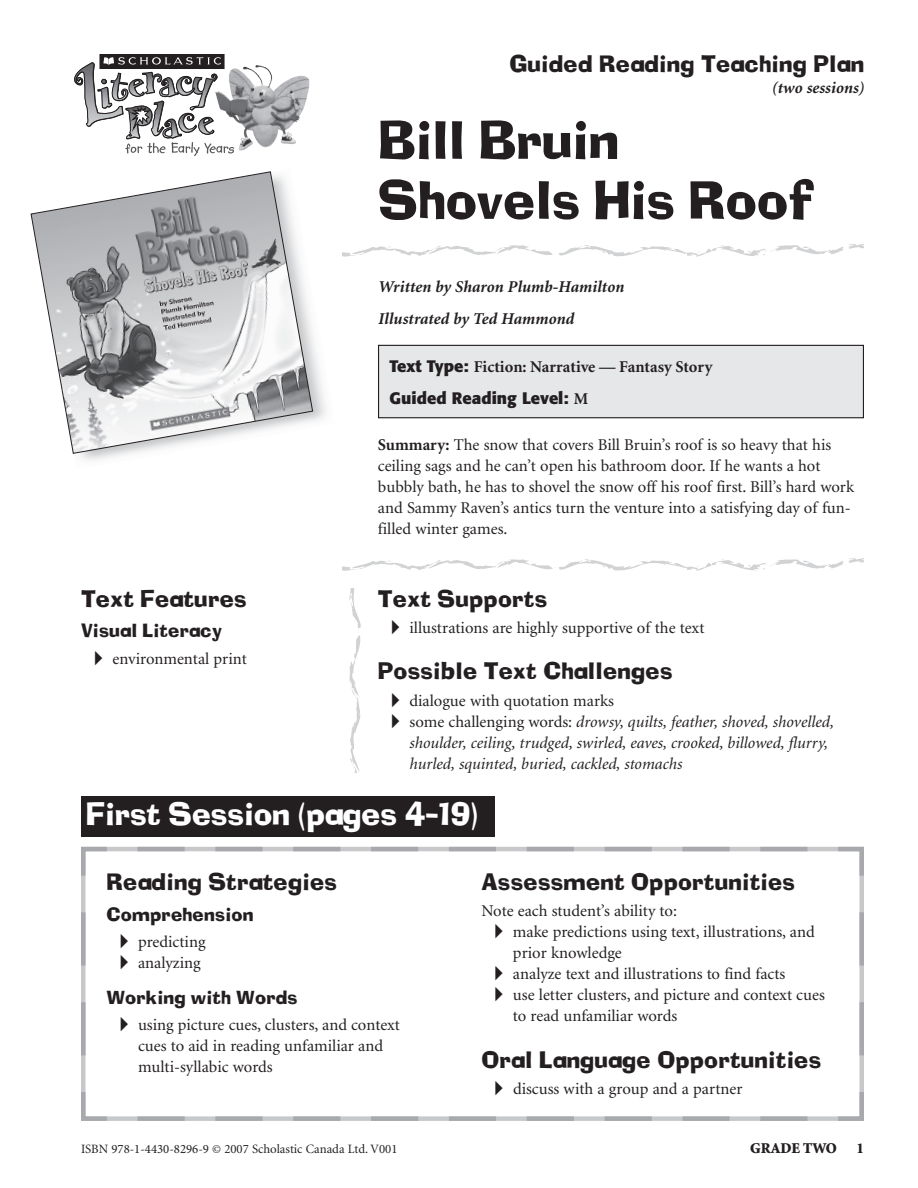
<style>
.page{position:relative;width:918px;height:1188px;background:#fff}
.page>*{position:absolute;margin:0;border:0;box-sizing:border-box;transform-origin:0 0}
.t1{font:51px/60px "Neo Ad Lib";color:#231f20}
.t2{font:30px "Neo Ad Lib";color:#fff}
.t3{font:22.5px "Neo Ad Lib";letter-spacing:.015em;color:#231f20}
.t4{font:18px "Neo Ad Lib";letter-spacing:.015em;color:#231f20}
.t5{font:16.5px/21px "Minion";color:#231f20}
.t6{font:italic 16.5px/21px "Minion";color:#231f20}
.t7{font:italic 700 16.5px/31.5px "Minion";color:#231f20}
.t8{font:700 16.5px "Minion";color:#231f20}
.t9{font:700 16.5px "Formata";color:#231f20}
.t10{font:900 15px "Minion";color:#231f20}
.t11{font:12.75px "Minion";color:#231f20}
.s1{font-family:"European Pi Three"}
.s2{font-family:"Formata"}
.s3{font-family:"Minion"}
.s4{font-weight:700}
.s5{font-family:"European Pi Three";font-style:normal}
.s6{font-style:normal}
.s7{font-family:"Minion Pro"}
</style>
<div class="page">
<img style="left:234px;top:65px;width:37px;height:76px">
<svg style="left:74px;top:54px;width:160px;height:102px"></svg>
<div style="left:379px;top:345px;width:484px;height:73px;background:#e6e7e9"></div>
<div style="left:378px;top:345px;width:486px;height:73px;border:1px solid #231f20"></div>
<svg style="left:81px;top:912px;width:5px;height:162px"></svg>
<svg style="left:138px;top:1116px;width:685px;height:5px;background:#b8b9bc"></svg>
<svg style="left:860px;top:894px;width:4px;height:161px"></svg>
<svg style="left:122px;top:847px;width:685px;height:4px;background:#b3b4b8"></svg>
<svg style="left:81px;top:1088px;width:30px;height:33px"></svg>
<svg style="left:834px;top:1088px;width:30px;height:33px"></svg>
<svg style="left:834px;top:846px;width:30px;height:34px"></svg>
<svg style="left:81px;top:846px;width:30px;height:34px"></svg>
<svg style="left:342px;top:244px;width:522px;height:13px"></svg>
<svg style="left:342px;top:558px;width:522px;height:13px"></svg>
<div style="left:81px;top:796px;width:414px;height:40px;background:#231f20"></div>
<svg style="left:349px;top:589px;width:12px;height:183px"></svg>
<svg style="left:30px;top:171px;width:283px;height:283px"></svg>
<h3 class="t3" style="left:510px;top:56px;width:356px">Guided Reading Teaching Plan</h3>
<p class="t7" style="left:771px;top:74px;width:94px">(two sessions)</p>
<h1 class="t1" style="left:378px;top:116px;width:437px">Bill Bruin<br>Shovels His Roof</h1>
<h3 class="t3" style="left:81px;top:590px;width:167px">Text Features</h3>
<p class="t4" style="left:81px;top:624px;width:142px">Visual Literacy</p>
<p class="t5" style="left:94px;top:649px;width:154px"><span class="s1">-</span> environmental print</p>
<p class="t7" style="left:378px;top:273px;width:247px">Written by Sharon Plumb-Hamilton<br>Illustrated by Ted Hammond</p>
<p class="t8" style="left:390px;top:361px;width:324px"><span class="s2">Text Type:</span> Fiction: Narrative — Fantasy Story</p>
<p class="t9" style="left:390px;top:391px;width:200px">Guided Reading Level: <span class="s3">M</span></p>
<p class="t5" style="left:378px;top:435px;width:478px"><span class="s4">Summary:</span> The snow that covers Bill Bruin’s roof is so heavy that his ceiling sags and he can’t open his bathroom door. If he wants a hot bubbly bath, he has to shovel the snow off his roof first. Bill’s hard work and Sammy Raven’s antics turn the venture into a satisfying day of fun&shy;filled winter games.</p>
<h3 class="t3" style="left:378px;top:590px;width:171px">Text Supports</h3>
<p class="t5" style="left:391px;top:618px;width:314px"><span class="s1">-</span> illustrations are highly supportive of the text</p>
<h3 class="t3" style="left:378px;top:662px;width:296px">Possible Text Challenges</h3>
<p class="t5" style="left:391px;top:691px;width:224px"><span class="s1">-</span> dialogue with quotation marks</p>
<p class="t6" style="left:410px;top:712px;width:426px;text-indent:-18px"><span class="s5">-</span> <span class="s6">some challenging words:</span> drowsy, quilts, feather, shoved, shovelled, shoulder, ceiling, trudged, swirled, eaves, crooked, billowed, flurry, hurled, squinted, buried, cackled, stomachs</p>
<h2 class="t2" style="left:86px;top:803px;width:393px">First Session (pages 4–19)</h2>
<h3 class="t3" style="left:106px;top:873px;width:232px">Reading Strategies</h3>
<p class="t4" style="left:106px;top:907px;width:148px">Comprehension</p>
<p class="t5" style="left:120px;top:933px;width:87px"><span class="s1">-</span> predicting</p>
<p class="t5" style="left:120px;top:954px;width:82px"><span class="s1">-</span> analyzing</p>
<p class="t4" style="left:106px;top:990px;width:193px">Working with Words</p>
<p class="t5" style="left:138px;top:1016px;width:263px;text-indent:-18px"><span class="s1">-</span> using picture cues, clusters, and context cues to aid in reading unfamiliar and multi-syllabic words</p>
<h3 class="t3" style="left:481px;top:873px;width:315px">Assessment Opportunities</h3>
<p class="t5" style="left:481px;top:902px;width:197px">Note each student’s ability to:</p>
<p class="t5" style="left:513px;top:923px;width:303px;text-indent:-18px"><span class="s1">-</span> make predictions using text, illustrations, and prior knowledge</p>
<p class="t5" style="left:495px;top:965px;width:292px"><span class="s1">-</span> analyze text and illustrations to find facts</p>
<p class="t5" style="left:513px;top:986px;width:313px;text-indent:-18px"><span class="s1">-</span> use letter clusters, and picture and context cues to read unfamiliar words</p>
<h3 class="t3" style="left:481px;top:1051px;width:341px">Oral Language Opportunities</h3>
<p class="t5" style="left:495px;top:1080px;width:249px"><span class="s1">-</span> discuss with a group and a partner</p>
<p class="t11" style="left:81px;top:1144px;width:318px">ISBN <span class="s7">978-1-4430-8296-9</span> © 2007 Scholastic Canada Ltd. V00<span class="s7">1</span></p>
<p class="t10" style="left:750px;top:1143px;width:88px">GRADE TWO</p>
<p class="t10" style="left:856px;top:1142px;width:9px">1</p>
</div>
